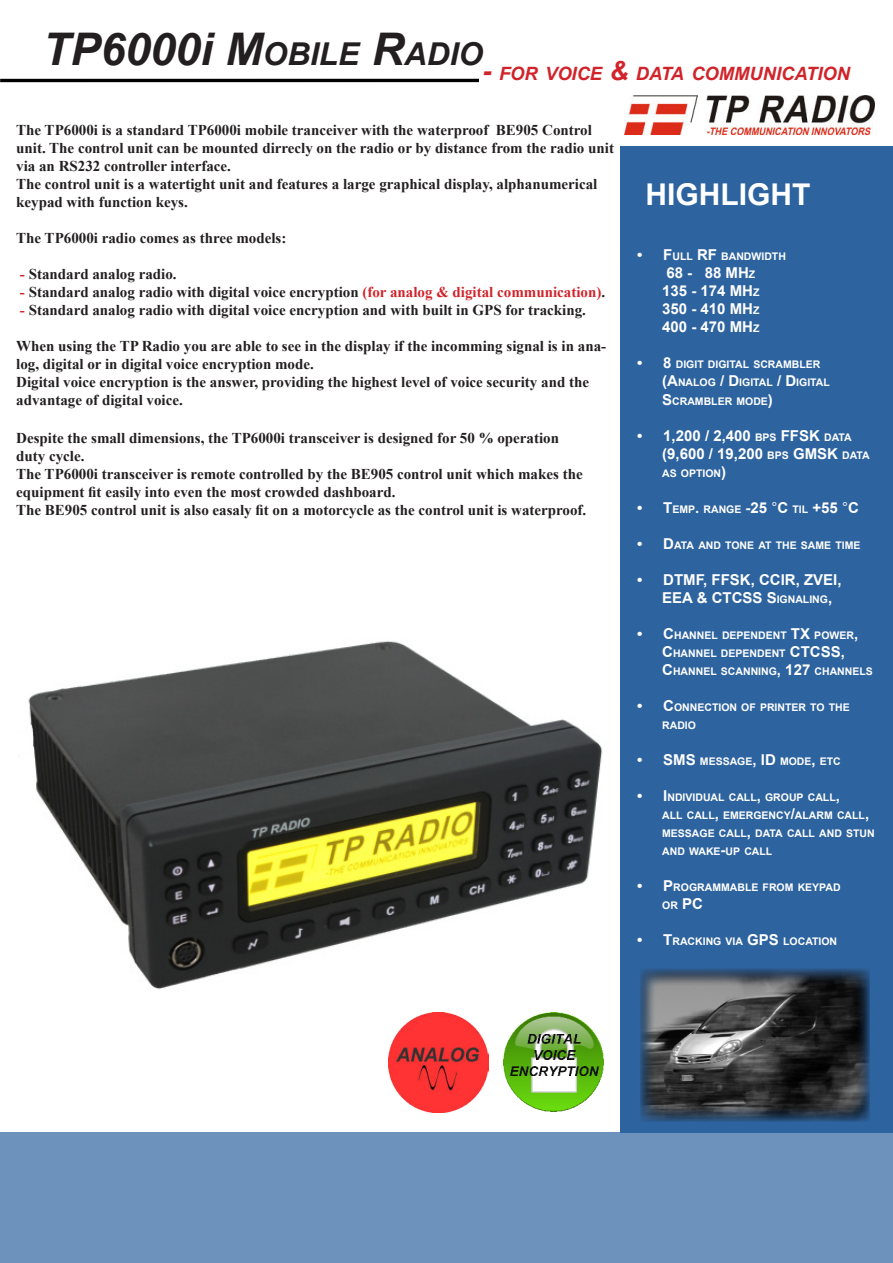
<style>
.page{position:relative;width:893px;height:1263px;background:#fff}
.page>*{position:absolute;margin:0;border:0;box-sizing:border-box;transform-origin:0 0}
.t1{font:italic 700 31.5px "Arial";color:#231f20}
.t2{font:700 30px "Arial";color:#fff}
.t3{font:italic 700 18.3px "Arial";color:#d1232a}
.t4{font:700 15px/18px "Times New Roman";color:#231f20}
.t5{font:700 15px/18px "Arial";color:#fff}
.t6{font:700 10.5px/18px "Arial";color:#fff}
.s1{font-size:45px}
.s2{font-size:26.25px}
.s3{color:#d1232a}
.s4{font-size:15px}
.s5{font-size:10.5px}
.s6{font-weight:400}
</style>
<div class="page">
<div style="left:0;top:1133px;width:893px;height:130px;background:#6d92bb"></div>
<hr style="left:0;top:79px;width:478px;height:3px;background:#000">
<img style="left:28px;top:641px;width:575px;height:349px">
<div style="left:621px;top:146px;width:272px;height:987px;background:#2d639e"></div>
<img style="left:624px;top:95px;width:251px;height:39px">
<svg style="left:640px;top:968px;width:230px;height:154px;background:#41474e"></svg>
<img style="left:503px;top:1012px;width:101px;height:99px">
<img style="left:388px;top:1012px;width:101px;height:101px">
<h1 class="t1" style="left:43px;top:34px;width:442px"><span class="s1">TP6000</span><span class="s1">i</span> <span class="s1">M</span>OBILE <span class="s1">R</span>ADIO</h1>
<p class="t3" style="left:483px;top:62px;width:369px"><span class="s2">-</span> FOR VOICE <span class="s2">&amp;</span> DATA COMMUNICATION</p>
<p class="t4" style="left:16px;top:121px;width:599px">The TP6000i is a standard TP6000i mobile tranceiver with the waterproof BE905 Control unit. The control unit can be mounted dirrecly on the radio or by distance from the radio unit via an RS232 controller interface.<br>The control unit is a watertight unit and features a large graphical display, alphanumerical keypad with function keys.</p>
<p class="t4" style="left:16px;top:229px;width:272px">The TP6000i radio comes as three models:</p>
<p class="t4" style="left:20px;top:265px;width:158px"><span class="s3">-</span> Standard analog radio.</p>
<p class="t4" style="left:20px;top:283px;width:587px"><span class="s3">-</span> Standard analog radio with digital voice encryption <span class="s3">(for analog &amp; digital communication)</span>.</p>
<p class="t4" style="left:20px;top:301px;width:568px"><span class="s3">-</span> Standard analog radio with digital voice encryption and with built in GPS for tracking.</p>
<p class="t4" style="left:16px;top:337px;width:591px">When using the TP Radio you are able to see in the display if the incomming signal is in ana&shy;log, digital or in digital voice encryption mode.<br>Digital voice encryption is the answer, providing the highest level of voice security and the advantage of digital voice.</p>
<p class="t4" style="left:16px;top:429px;width:572px">Despite the small dimensions, the TP6000i transceiver is designed for 50 % operation duty cycle.<br>The TP6000i transceiver is remote controlled by the BE905 control unit which makes the equipment fit easily into even the most crowded dashboard.<br>The BE905 control unit is also easaly fit on a motorcycle as the control unit is waterproof.</p>
<h2 class="t2" style="left:645px;top:175px;width:166px">HIGHLIGHT</h2>
<p class="t6" style="left:637px;top:247px;width:150px"><span class="s4">• F</span>ULL <span class="s4">RF</span> BANDWIDTH</p>
<p class="t5" style="left:662px;top:264px;width:99px">68 - 88 MH<span class="s5">Z<br></span>135 - 174 MH<span class="s5">Z<br></span>350 - 410 MH<span class="s5">Z<br></span>400 - 470 MH<span class="s5">Z</span></p>
<p class="t6" style="left:662px;top:355px;width:169px;text-indent:-25px"><span class="s4">•</span> <span class="s4">8</span> DIGIT DIGITAL SCRAMBLER <span class="s4">(A</span>NALOG <span class="s4">/ D</span>IGITAL <span class="s4">/ D</span>IGITAL</p>
<p class="t6" style="left:662px;top:393px;width:112px"><span class="s4">S</span>CRAMBLER MODE<span class="s4">)</span></p>
<p class="t5" style="left:662px;top:428px;width:209px;text-indent:-25px">• 1,200 / 2,400 <span class="s5">BPS</span> FFSK <span class="s5">DATA </span>(9,600 / 19,200 <span class="s5">BPS</span> GMSK <span class="s5">DATA</span></p>
<p class="t6" style="left:662px;top:465px;width:65px">AS OPTION<span class="s4">)</span></p>
<p class="t5" style="left:637px;top:500px;width:223px">• T<span class="s5">EMP</span>. <span class="s5">RANGE</span> -25 <span class="s6">°</span>C <span class="s5">TIL</span> +55 <span class="s6">°</span>C</p>
<p class="t6" style="left:637px;top:537px;width:225px"><span class="s4">• D</span>ATA AND TONE AT THE SAME TIME</p>
<p class="t5" style="left:662px;top:572px;width:181px;text-indent:-25px">• DTMF, FFSK, CCIR, ZVEI,<br>EEA &amp; CTCSS S<span class="s5">IGNALING</span>,</p>
<p class="t6" style="left:662px;top:627px;width:212px;text-indent:-25px"><span class="s4">• C</span>HANNEL DEPENDENT <span class="s4">TX</span> POWER<span class="s4">,<br>C</span>HANNEL DEPENDENT <span class="s4">CTCSS,<br>C</span>HANNEL SCANNING<span class="s4">, 127</span> CHANNELS</p>
<p class="t6" style="left:662px;top:699px;width:189px;text-indent:-25px"><span class="s4">• C</span>ONNECTION OF PRINTER TO THE<br>RADIO</p>
<p class="t6" style="left:637px;top:753px;width:205px"><span class="s4">• SMS</span> MESSAGE<span class="s4">, ID</span> MODE<span class="s4">,</span> ETC</p>
<p class="t6" style="left:662px;top:789px;width:214px;text-indent:-25px"><span class="s4">• I</span>NDIVIDUAL CALL<span class="s4">,</span> GROUP CALL<span class="s4">,<br></span>ALL CALL<span class="s4">,</span> EMERGENCY<span class="s4">/</span>ALARM CALL<span class="s4">,<br></span>MESSAGE CALL<span class="s4">,</span> DATA CALL AND STUN<br>AND WAKE<span class="s4">-</span>UP CALL</p>
<p class="t6" style="left:662px;top:879px;width:180px;text-indent:-25px"><span class="s4">• P</span>ROGRAMMABLE FROM KEYPAD<br>OR <span class="s4">PC</span></p>
<p class="t6" style="left:637px;top:933px;width:201px"><span class="s4">• T</span>RACKING VIA <span class="s4">GPS</span> LOCATION</p>
</div>
